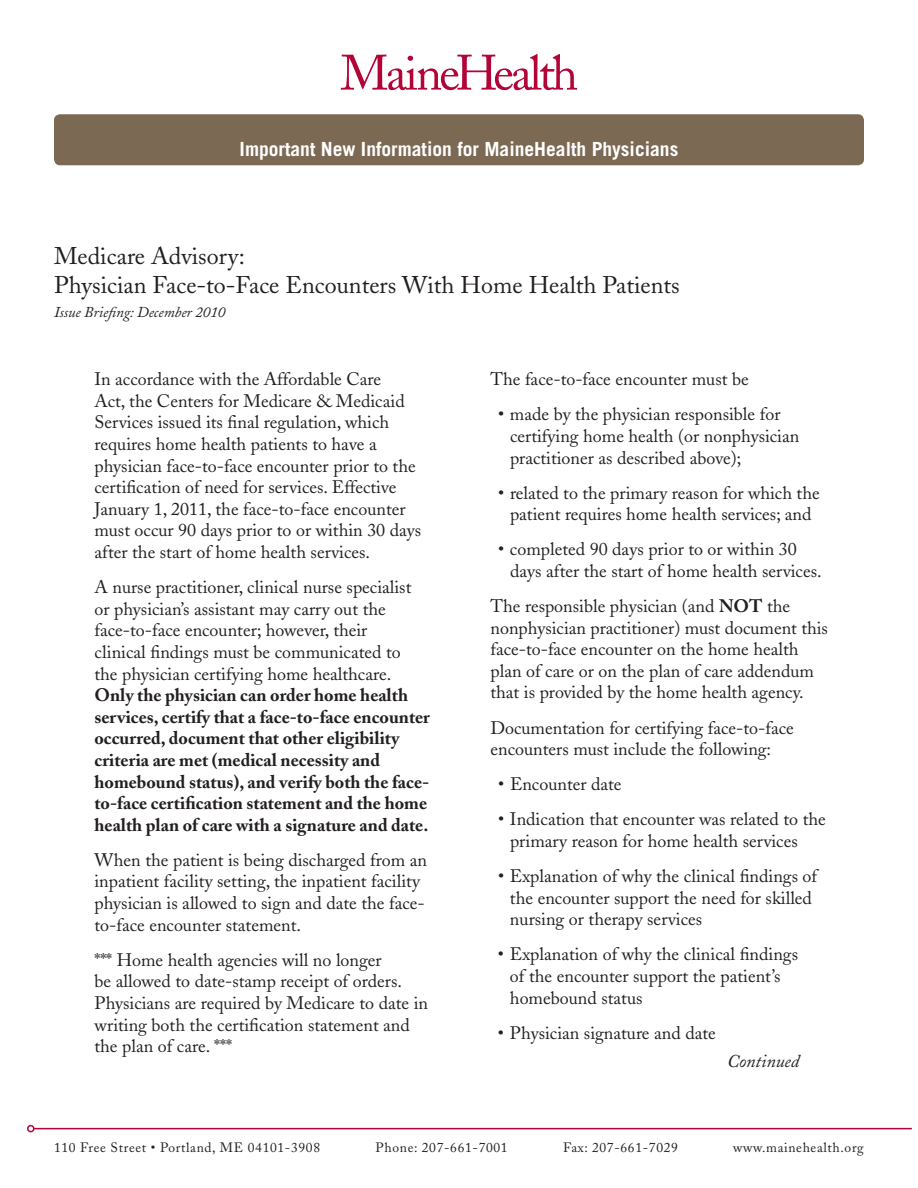
<style>
.page{position:relative;width:918px;height:1188px;background:#fff}
.page>*{position:absolute;margin:0;border:0;box-sizing:border-box;transform-origin:0 0}
.t1{font:24px/28.8px "Adobe Caslon";color:#231f20}
.t2{font:700 19.5px "Trade Gothic";color:#fff}
.t3{font:18px/21.6px "Adobe Caslon";color:#231f20}
.t4{font:700 18px/21.6px "Adobe Caslon";color:#231f20}
.t5{font:italic 18px "Adobe Caslon";color:#231f20}
.t6{font:italic 15px "Adobe Caslon";color:#231f20}
.t7{font:13.5px "Adobe Caslon";letter-spacing:.05em;color:#231f20}
.s1{font-weight:700}
</style>
<div class="page">
<div style="left:54px;top:114px;width:810px;height:51px;background:#7c6954;border-radius:6px"></div>
<hr style="left:34px;top:1128px;width:878px;height:1px;background:#b30437">
<div style="left:27px;top:1125px;width:7px;height:7px;border:2px solid #b30437;border-radius:50%"></div>
<svg style="left:341px;top:54px;width:236px;height:36px"></svg>
<p class="t2" style="left:240px;top:142px;width:440px">Important New Information for MaineHealth Physicians</p>
<h1 class="t1" style="left:54px;top:244px;width:627px">Medicare Advisory:<br>Physician Face-to-Face Encounters With Home Health Patients</h1>
<p class="t6" style="left:54px;top:306px;width:173px">Issue Briefing: December 2010</p>
<p class="t3" style="left:94px;top:371px;width:328px">In accordance with the Affordable Care<br>Act, the Centers for Medicare &amp; Medicaid Services issued its final regulation, which requires home health patients to have a physician face-to-face encounter prior to the certification of need for services. Effective January 1, 2011, the face-to-face encounter must occur 90 days prior to or within 30 days after the start of home health services.</p>
<p class="t3" style="left:94px;top:578px;width:318px">A nurse practitioner, clinical nurse specialist or physician’s assistant may carry out the face-to-face encounter; however, their clinical findings must be communicated to the physician certifying home healthcare.</p>
<p class="t4" style="left:94px;top:686px;width:337px">Only the physician can order home health services, certify that a face-to-face encounter occurred, document that other eligibility criteria are met (medical necessity and homebound status), and verify both the face&shy;to-face certification statement and the home health plan of care with a signature and date.</p>
<p class="t3" style="left:94px;top:851px;width:334px">When the patient is being discharged from an inpatient facility setting, the inpatient facility physician is allowed to sign and date the face&shy;to-face encounter statement.</p>
<p class="t3" style="left:94px;top:951px;width:335px">*** Home health agencies will no longer<br>be allowed to date-stamp receipt of orders.<br>Physicians are required by Medicare to date in writing both the certification statement and the plan of care. ***</p>
<p class="t3" style="left:490px;top:371px;width:260px">The face-to-face encounter must be</p>
<p class="t3" style="left:510px;top:406px;width:291px;text-indent:-12px">• made by the physician responsible for certifying home health (or nonphysician practitioner as described above);</p>
<p class="t3" style="left:498px;top:484px;width:323px;text-align:center">• related to the primary reason for which the patient requires home health services; and</p>
<p class="t3" style="left:510px;top:541px;width:313px;text-indent:-12px">• completed 90 days prior to or within 30 days after the start of home health services.</p>
<p class="t3" style="left:491px;top:597px;width:339px">The responsible physician (and <span class="s1">NOT</span> the nonphysician practitioner) must document this face-to-face encounter on the home health plan of care or on the plan of care addendum that is provided by the home health agency.</p>
<p class="t3" style="left:491px;top:719px;width:305px">Documentation for certifying face-to-face encounters must include the following:</p>
<p class="t3" style="left:498px;top:776px;width:125px">• Encounter date</p>
<p class="t3" style="left:510px;top:811px;width:317px;text-indent:-12px">• Indication that encounter was related to the primary reason for home health services</p>
<p class="t3" style="left:510px;top:867px;width:309px;text-indent:-12px">• Explanation of why the clinical findings of the encounter support the need for skilled nursing or therapy services</p>
<p class="t3" style="left:510px;top:946px;width:290px;text-indent:-12px">• Explanation of why the clinical findings of the encounter support the patient’s homebound status</p>
<p class="t3" style="left:498px;top:1024px;width:219px">• Physician signature and date</p>
<p class="t5" style="left:727px;top:1053px;width:74px">Continued</p>
<p class="t7" style="left:54px;top:1142px;width:268px">110 Free Street • Portland, ME 04101-3908</p>
<p class="t7" style="left:375px;top:1142px;width:134px">Phone: 207-661-7001</p>
<p class="t7" style="left:563px;top:1142px;width:116px">Fax: 207-661-7029</p>
<p class="t7" style="left:733px;top:1142px;width:132px">www.mainehealth.org</p>
</div>
